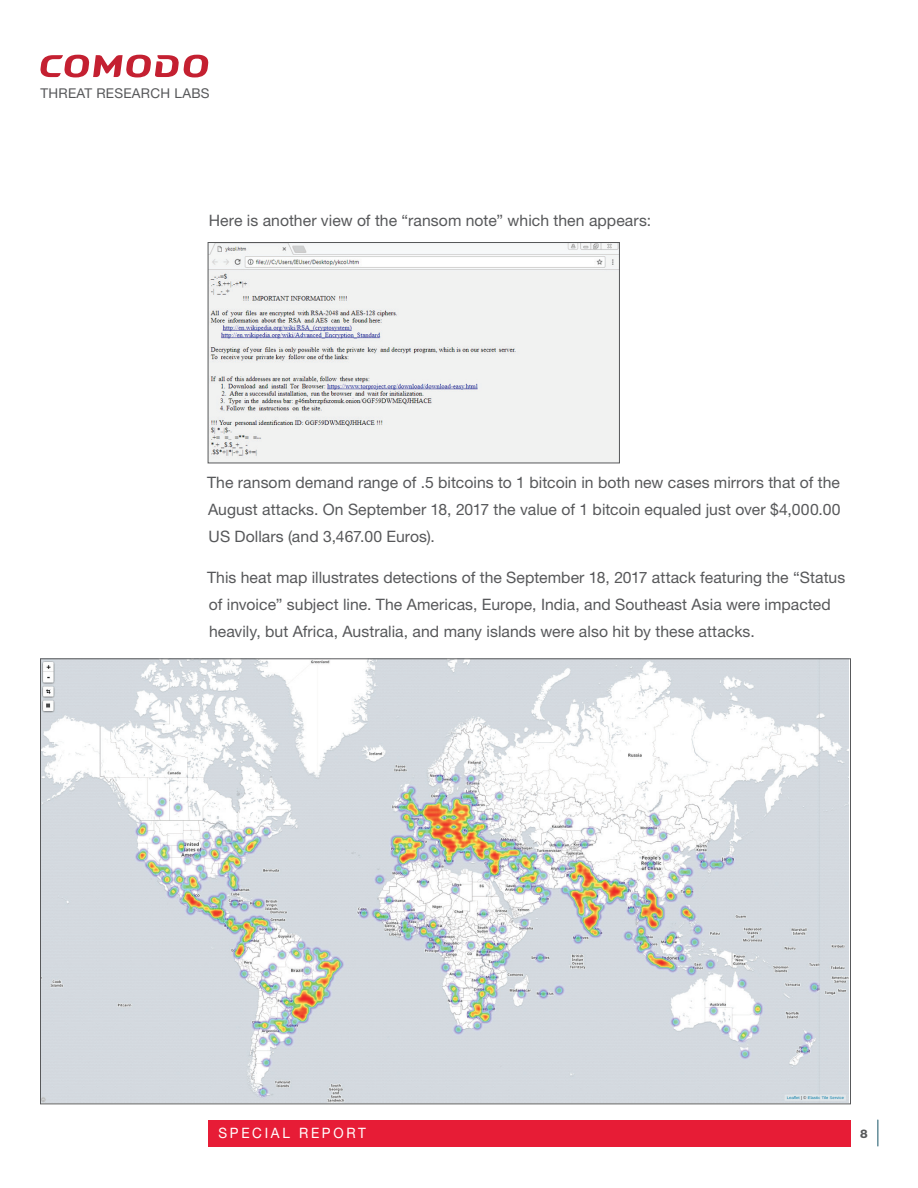
<style>
.page{position:relative;width:918px;height:1188px;background:#fff}
.page>*{position:absolute;margin:0;border:0;box-sizing:border-box;transform-origin:0 0}
.t1{font:15.75px/27px "Helvetica Neue";color:#57585a;text-align:justify}
.t2{font:14.25px "Helvetica Neue";letter-spacing:.2em;color:#fff;scale:.94 1}
.t3{font:13.5px "Helvetica Neue";letter-spacing:.02em;color:#57585a}
.t4{font:800 12px "Helvetica Neue";color:#57585a}
</style>
<div class="page">
<svg style="left:40px;top:55px;width:168px;height:22px"></svg>
<div style="left:208px;top:1120px;width:642px;height:27px;background:#e71c36"></div>
<svg style="left:878px;top:1120px;width:1px;height:26px"></svg>
<img style="left:42px;top:660px;width:807px;height:442px">
<img style="left:210px;top:244px;width:408px;height:217px">
<div style="left:208px;top:242px;width:412px;height:221px;border:1px solid #58595b"></div>
<p class="t3" style="left:40px;top:85px;width:171px">THREAT RESEARCH LABS</p>
<p class="t1" style="left:209px;top:207px;width:444px">Here is another view of the “ransom note” which then appears:</p>
<p class="t1" style="left:207px;top:469px;width:635px">The ransom demand range of .5 bitcoins to 1 bitcoin in both new cases mirrors that of the August attacks. On September 18, 2017 the value of 1 bitcoin equaled just over $4,000.00<br>US Dollars (and 3,467.00 Euros).</p>
<p class="t1" style="left:207px;top:563px;width:640px;text-align:left">This heat map illustrates detections of the September 18, 2017 attack featuring the “Status of invoice” subject line. The Americas, Europe, India, and Southeast Asia were impacted heavily, but Africa, Australia, and many islands were also hit by these attacks.</p>
<p class="t2" style="left:218px;top:1124px;width:158px">SPECIAL REPORT</p>
<p class="t4" style="left:860px;top:1126px;width:9px">8</p>
</div>
